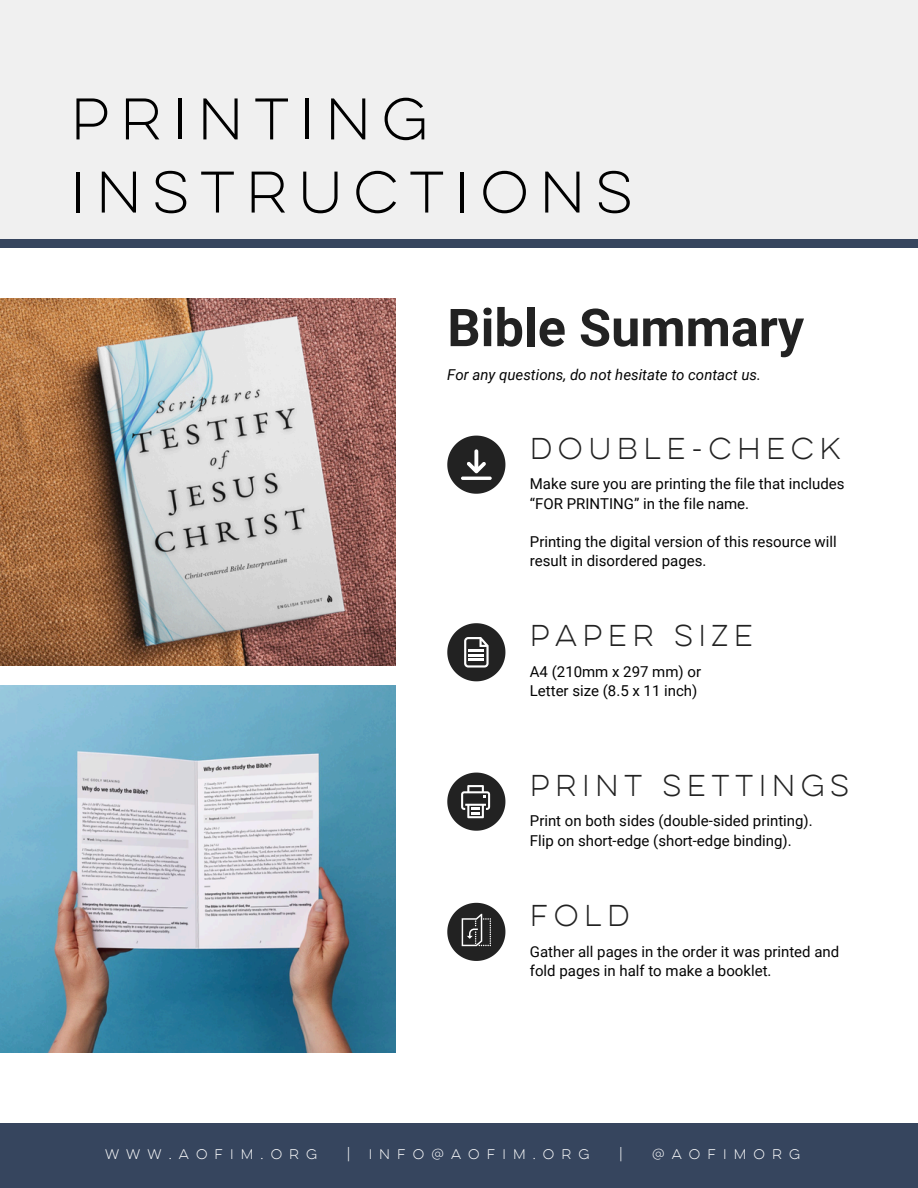
<style>
.page{position:relative;width:918px;height:1188px;background:#fff}
.page>*{position:absolute;margin:0;border:0;box-sizing:border-box;transform-origin:0 0}
.t1{font:52.5px/73.2px "Lulo Clean One";color:#000}
.t2{font:700 52.2px "Roboto";color:#222}
.t3{font:27px "Lulo Clean One";color:#222}
.t4{font:15px/19.2px "Roboto";color:#040404}
.t5{font:italic 15px "Roboto";color:#040404}
.t6{font:12.45px "Lulo Clean One";letter-spacing:.37em;color:#fff}
</style>
<div class="page">
<div style="left:0;top:0;width:918px;height:243px;background:#f0f0f0"></div>
<img style="left:0;top:299px;width:396px;height:366px">
<div style="left:0;top:239px;width:918px;height:9px;background:#36455e"></div>
<div style="left:0;top:1124px;width:918px;height:64px;background:#36455e"></div>
<img style="left:0;top:686px;width:396px;height:367px">
<svg style="left:447px;top:436px;width:58px;height:58px"></svg>
<hr style="left:461px;top:477px;width:30px;height:3px;background:#fff;border-radius:2px">
<svg style="left:447px;top:773px;width:58px;height:58px"></svg>
<svg style="left:447px;top:903px;width:58px;height:58px"></svg>
<svg style="left:447px;top:623px;width:58px;height:58px"></svg>
<hr style="left:469px;top:649px;width:15px;height:3px;background:#fff">
<p class="t1" style="left:71px;top:86px;width:574px">PRINTING<br>INSTRUCTIONS</p>
<h3 class="t2" style="left:447px;top:298px;width:358px">Bible Summary</h3>
<p class="t5" style="left:447px;top:366px;width:315px">For any questions, do not hesitate to contact us.</p>
<h2 class="t3" style="left:530px;top:437px;width:318px">DOUBLE-CHECK</h2>
<p class="t4" style="left:530px;top:475px;width:316px">Make sure you are printing the file that includes “FOR PRINTING” in the file name.</p>
<p class="t4" style="left:530px;top:532px;width:308px">Printing the digital version of this resource will result in disordered pages.</p>
<h1 class="t3" style="left:530px;top:624px;width:230px">PAPER SIZE</h1>
<h4 class="t4" style="left:530px;top:662px;width:173px">A4 (210mm x 297 mm) or<br>Letter size (8.5 x 11 inch)</h4>
<h4 class="t3" style="left:530px;top:774px;width:326px">PRINT SETTINGS</h4>
<p class="t4" style="left:530px;top:812px;width:284px">Print on both sides (double-sided printing).<br>Flip on short-edge (short-edge binding).</p>
<h3 class="t3" style="left:530px;top:904px;width:107px">FOLD</h3>
<h4 class="t4" style="left:530px;top:942px;width:311px">Gather all pages in the order it was printed and fold pages in half to make a booklet.</h4>
<p class="t6" style="left:105px;top:1149px;width:216px">WWW.AOFIM.ORG</p>
<p class="t6" style="left:347px;top:1149px;width:7px">|</p>
<p class="t6" style="left:369px;top:1149px;width:225px">INFO@AOFIM.ORG</p>
<p class="t6" style="left:619px;top:1149px;width:7px">|</p>
<p class="t6" style="left:652px;top:1149px;width:152px">@AOFIMORG</p>
</div>
